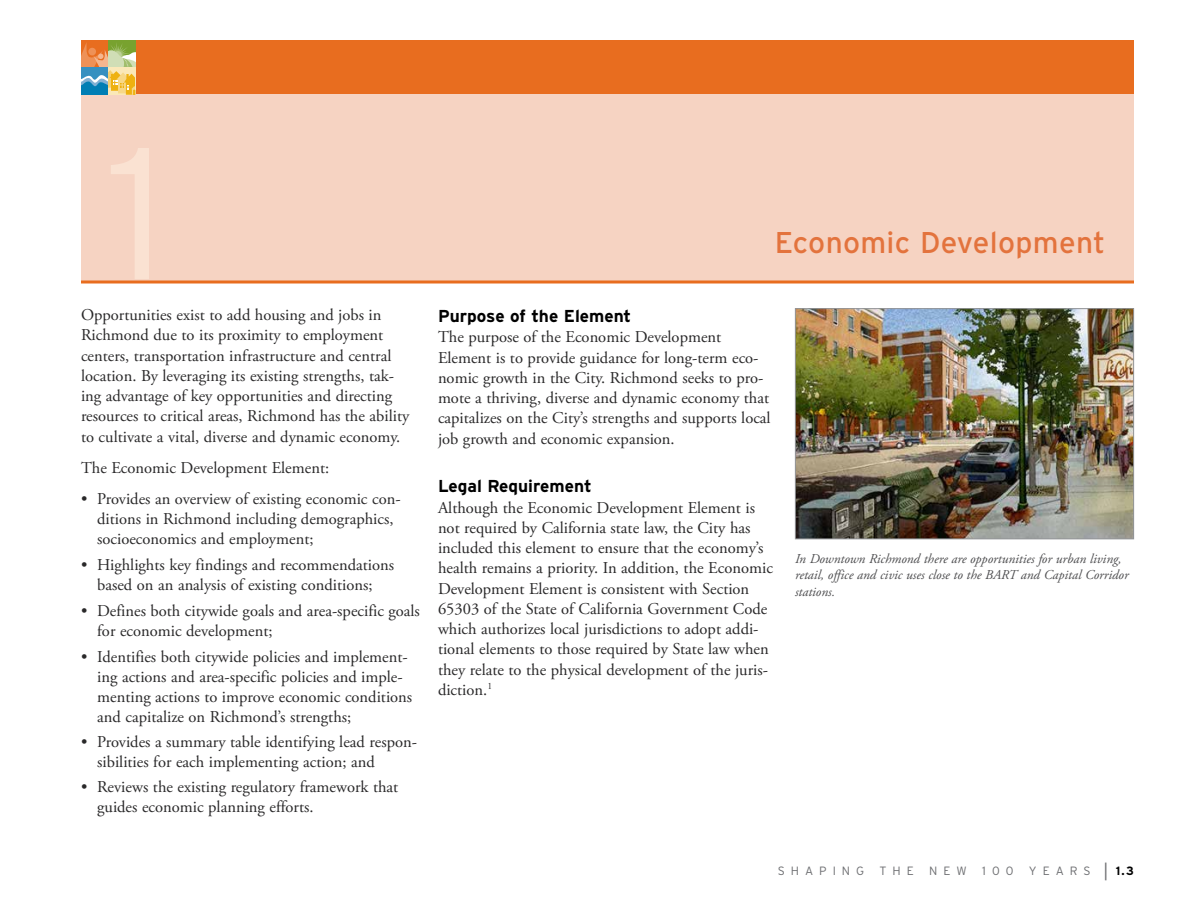
<style>
.page{position:relative;width:1188px;height:918px;background:#fff}
.page>*{position:absolute;margin:0;border:0;box-sizing:border-box;transform-origin:0 0}
.t1{font:30px "Interstate";letter-spacing:.01em;color:#e3733d}
.t2{font:700 17.25px "Interstate";color:#000}
.t3{font:16.5px/20.2px "Adobe Garamond Pro";color:#292829}
.t4{font:italic 13.5px/16.5px "Adobe Garamond Pro";color:#4d4d4f}
.t5{font:300 12px "Interstate";letter-spacing:.5em;color:#6d6e71}
.t6{font:700 12px "Interstate";color:#000}
.s1{font-weight:300;font-size:18px;color:#6d6e71}
</style>
<div class="page">
<div style="left:81px;top:40px;width:1053px;height:54px;background:#e86d1f"></div>
<div style="left:81px;top:94px;width:1053px;height:190px;background:#f6d3c2"></div>
<svg style="left:81px;top:280px;width:1053px;height:4px;background:#ec8b4f"></svg>
<div style="left:108px;top:41px;width:27px;height:27px;background:#78a22f"></div>
<svg style="left:81px;top:43px;width:54px;height:52px"></svg>
<img style="left:797px;top:310px;width:335px;height:227px">
<div style="left:795px;top:308px;width:339px;height:231px;border:1px solid #939598"></div>
<h1 class="t1" style="left:775px;top:224px;width:332px">Economic Development</h1>
<p class="t3" style="left:81px;top:305px;width:330px">Opportunities exist to add housing and jobs in Richmond due to its proximity to employment centers, transportation infrastructure and central location. By leveraging its existing strengths, tak&shy;ing advantage of key opportunities and directing resources to critical areas, Richmond has the ability to cultivate a vital, diverse and dynamic economy.</p>
<p class="t3" style="left:81px;top:458px;width:250px">The Economic Development Element:</p>
<p class="t3" style="left:97px;top:489px;width:305px;text-indent:-16px">• Provides an overview of existing economic con&shy;ditions in Richmond including demographics, socioeconomics and employment;</p>
<p class="t3" style="left:81px;top:555px;width:315px;text-align:center">• Highlights key findings and recommendations based on an analysis of existing conditions;</p>
<p class="t3" style="left:97px;top:601px;width:324px;text-indent:-16px">• Defines both citywide goals and area-specific goals for economic development;</p>
<p class="t3" style="left:97px;top:647px;width:317px;text-indent:-16px">• Identifies both citywide policies and implement&shy;ing actions and area-specific policies and imple&shy;menting actions to improve economic conditions and capitalize on Richmond’s strengths;</p>
<p class="t3" style="left:97px;top:733px;width:321px;line-height:19.5px;text-indent:-16px">• Provides a summary table identifying lead respon&shy;sibilities for each implementing action; and</p>
<p class="t3" style="left:97px;top:777px;width:303px;text-indent:-16px">• Reviews the existing regulatory framework that guides economic planning efforts.</p>
<p class="t2" style="left:438px;top:305px;width:195px">Purpose of the Element</p>
<p class="t3" style="left:438px;top:327px;width:334px">The purpose of the Economic Development Element is to provide guidance for long-term eco&shy;nomic growth in the City. Richmond seeks to pro&shy;mote a thriving, diverse and dynamic economy that capitalizes on the City’s strengths and supports local job growth and economic expansion.</p>
<p class="t2" style="left:438px;top:476px;width:155px">Legal Requirement</p>
<p class="t3" style="left:438px;top:498px;width:336px">Although the Economic Development Element is not required by California state law, the City has included this element to ensure that the economy’s health remains a priority. In addition, the Economic Development Element is consistent with Section 65303 of the State of California Government Code which authorizes local jurisdictions to adopt addi&shy;tional elements to those required by State law when they relate to the physical development of the juris&shy;diction.<sup>1</sup></p>
<p class="t4" style="left:795px;top:550px;width:335px">In Downtown Richmond there are opportunities for urban living, retail, office and civic uses close to the BART and Capital Corridor stations.</p>
<p class="t5" style="left:778px;top:864px;width:13px">SHAP</p>
<p class="t5" style="left:833px;top:864px;width:33px">ING</p>
<p class="t5" style="left:880px;top:864px;width:11px">TH</p>
<p class="t5" style="left:907px;top:864px;width:9px">E</p>
<p class="t5" style="left:929px;top:864px;width:39px">NEW</p>
<p class="t5" style="left:982px;top:864px;width:33px">100</p>
<p class="t5" style="left:1029px;top:864px;width:40px">YEARS</p>
<p class="t6" style="left:1103px;top:864px;width:32px"><span class="s1">|</span> 1.3</p>
</div>
